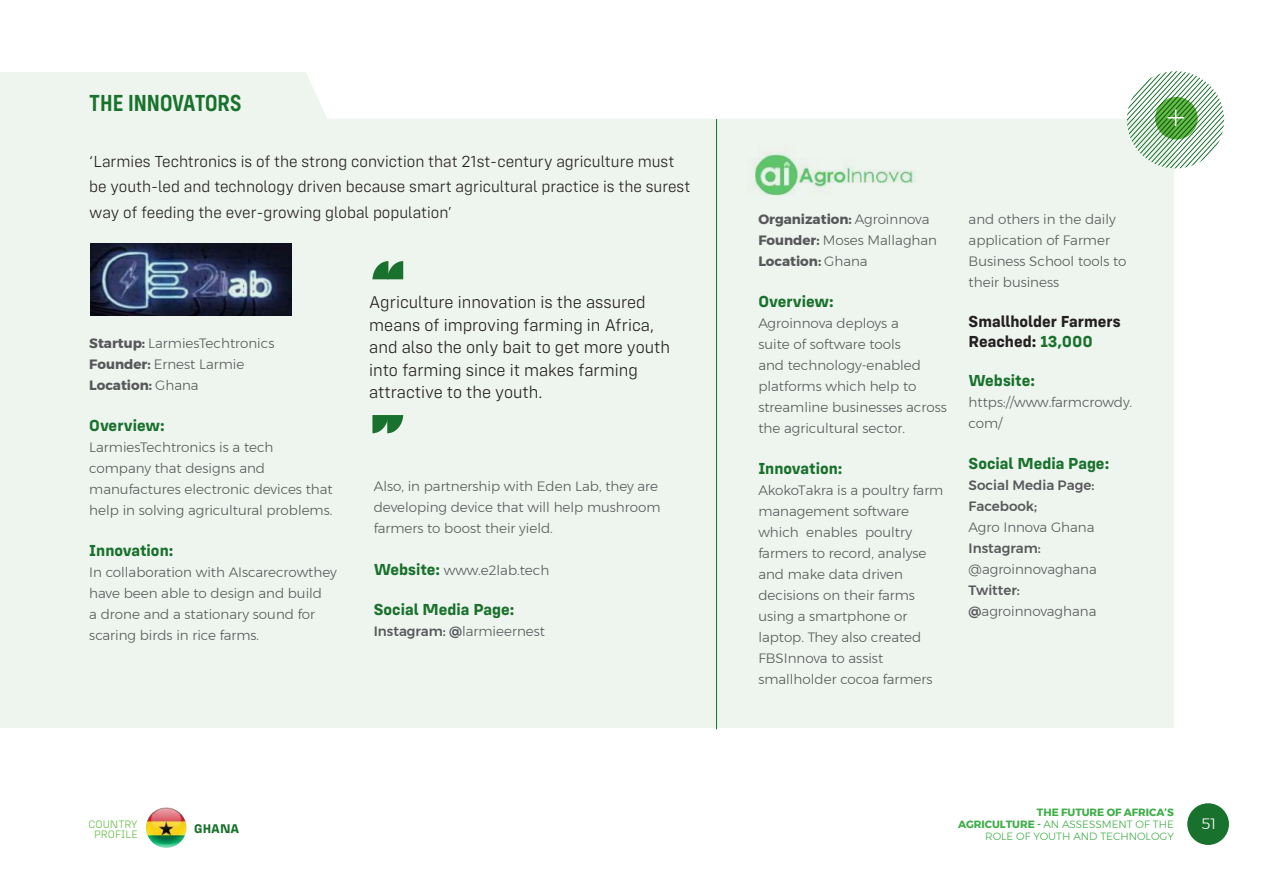
<style>
.page{position:relative;width:1263px;height:893px;background:#fff}
.page>*{position:absolute;margin:0;border:0;box-sizing:border-box;transform-origin:0 0}
.t1{font:600 24px "Config Condensed";color:#18712c}
.t2{font:300 17.55px/22.6px "Config";color:#231f20}
.t3{font:300 16.5px/25.5px "Config";color:#231f20}
.t4{font:700 16.5px "Config Alt";color:#18712c}
.t5{font:700 16.5px/19.8px "Config Alt";color:#231f20}
.t6{font:300 15px "Montserrat";color:#fff}
.t7{font:300 13.5px/21px "Montserrat";color:#57585a}
.t8{font:700 13.5px/21px "Montserrat";color:#57585a}
.t9{font:500 13.5px/21px "Montserrat";color:#57585a}
.t10{font:700 13.05px "Config Alt";color:#18712c}
.t11{font:300 11.1px/10.2px "Config Alt";color:#65bc46;text-align:center}
.t12{font:300 10.5px/12px "Montserrat";color:#40ae49;text-align:right}
.s1{font-weight:700}
.s2{font-family:"Config Alt";font-weight:700;font-size:16.5px;color:#18712c}
.s3{font-weight:500}
.s4{font-weight:300}
.s5{color:#18712c}
</style>
<div class="page">
<div style="left:1187px;top:803px;width:42px;height:42px;background:#18712c;border-radius:50%"></div>
<div style="left:0;top:72px;width:1174px;height:656px;background:#eef4ee"></div>
<div style="left:306px;top:72px;width:821px;height:47px;background:#fff"></div>
<svg style="left:1127px;top:71px;width:97px;height:98px"></svg>
<img style="left:747px;top:147px;width:169px;height:49px">
<hr style="left:716px;top:119px;width:1px;height:610px;background:#18712c">
<img style="left:90px;top:244px;width:202px;height:72px">
<img style="left:146px;top:807px;width:40px;height:41px;border-radius:20px">
<svg style="left:372px;top:261px;width:31px;height:18px"></svg>
<svg style="left:372px;top:415px;width:31px;height:18px"></svg>
<h1 class="t1" style="left:89px;top:89px;width:154px">THE INNOVATORS</h1>
<p class="t3" style="left:89px;top:148px;width:602px">‘Larmies Techtronics is of the strong conviction that 21st-century agriculture must be youth-led and technology driven because smart agricultural practice is the surest way of feeding the ever-growing global population’</p>
<p class="t7" style="left:89px;top:332px;width:187px"><span class="s1">Startup:</span> LarmiesTechtronics<br><span class="s1">Founder:</span> Ernest Larmie<br><span class="s1">Location:</span> Ghana</p>
<p class="t4" style="left:89px;top:415px;width:77px">Overview:</p>
<p class="t7" style="left:89px;top:436px;width:245px">LarmiesTechtronics is a tech company that designs and manufactures electronic devices that help in solving agricultural problems.</p>
<p class="t4" style="left:89px;top:540px;width:86px">Innovation:</p>
<p class="t7" style="left:89px;top:561px;width:249px">In collaboration with AIscarecrowthey have been able to design and build<br>a drone and a stationary sound for scaring birds in rice farms.</p>
<p class="t2" style="left:369px;top:291px;width:302px">Agriculture innovation is the assured means of improving farming in Africa, and also the only bait to get more youth into farming since it makes farming attractive to the youth.</p>
<p class="t7" style="left:374px;top:475px;width:288px">Also, in partnership with Eden Lab, they are developing device that will help mushroom farmers to boost their yield.</p>
<p class="t7" style="left:374px;top:559px;width:177px"><span class="s2">Website:</span> www.e2lab.tech</p>
<p class="t4" style="left:374px;top:600px;width:142px">Social Media Page:</p>
<p class="t7" style="left:374px;top:621px;width:173px"><span class="s3">Instagram: @</span>larmieernest</p>
<p class="t11" style="left:89px;top:819px;width:51px">COUNTRY<br>PROFILE</p>
<p class="t10" style="left:194px;top:820px;width:47px">GHANA</p>
<p class="t8" style="left:758px;top:209px;width:180px">Organization: <span class="s4">Agroinnova<br></span>Founder: <span class="s4">Moses Mallaghan<br></span>Location: <span class="s4">Ghana</span></p>
<p class="t4" style="left:758px;top:292px;width:77px">Overview:</p>
<p class="t7" style="left:758px;top:313px;width:190px">Agroinnova deploys a<br>suite of software tools<br>and technology-enabled platforms which help to streamline businesses across the agricultural sector.</p>
<p class="t4" style="left:758px;top:458px;width:86px">Innovation:</p>
<p class="t7" style="left:758px;top:479px;width:187px">AkokoTakra is a poultry farm management software which enables poultry farmers to record, analyse and make data driven decisions on their farms using a smartphone or laptop. They also created<br>FBSInnova to assist smallholder cocoa farmers</p>
<p class="t7" style="left:969px;top:209px;width:159px">and others in the daily application of Farmer<br>Business School tools to their business</p>
<p class="t5" style="left:969px;top:311px;width:153px">Smallholder Farmers<br>Reached: <span class="s5">13,000</span></p>
<p class="t4" style="left:969px;top:371px;width:68px">Website:</p>
<p class="t7" style="left:969px;top:392px;width:165px">https://www.farmcrowdy. com/</p>
<p class="t4" style="left:969px;top:454px;width:142px">Social Media Page:</p>
<p class="t9" style="left:969px;top:475px;width:127px">Social Media Page:<br>Facebook;</p>
<p class="t7" style="left:969px;top:517px;width:127px">Agro Innova Ghana</p>
<p class="t9" style="left:969px;top:538px;width:74px">Instagram:</p>
<p class="t7" style="left:969px;top:559px;width:130px">@agroinnovaghana</p>
<p class="t7" style="left:969px;top:580px;width:129px"><span class="s3">Twitter: @</span>agroinnovaghana</p>
<p class="t12" style="left:958px;top:806px;width:217px"><span class="s1">THE FUTURE OF AFRICA’S<br>AGRICULTURE -</span> AN ASSESSMENT OF THE<br>ROLE OF YOUTH AND TECHNOLOGY</p>
<p class="t6" style="left:1201px;top:812px;width:16px">51</p>
</div>
